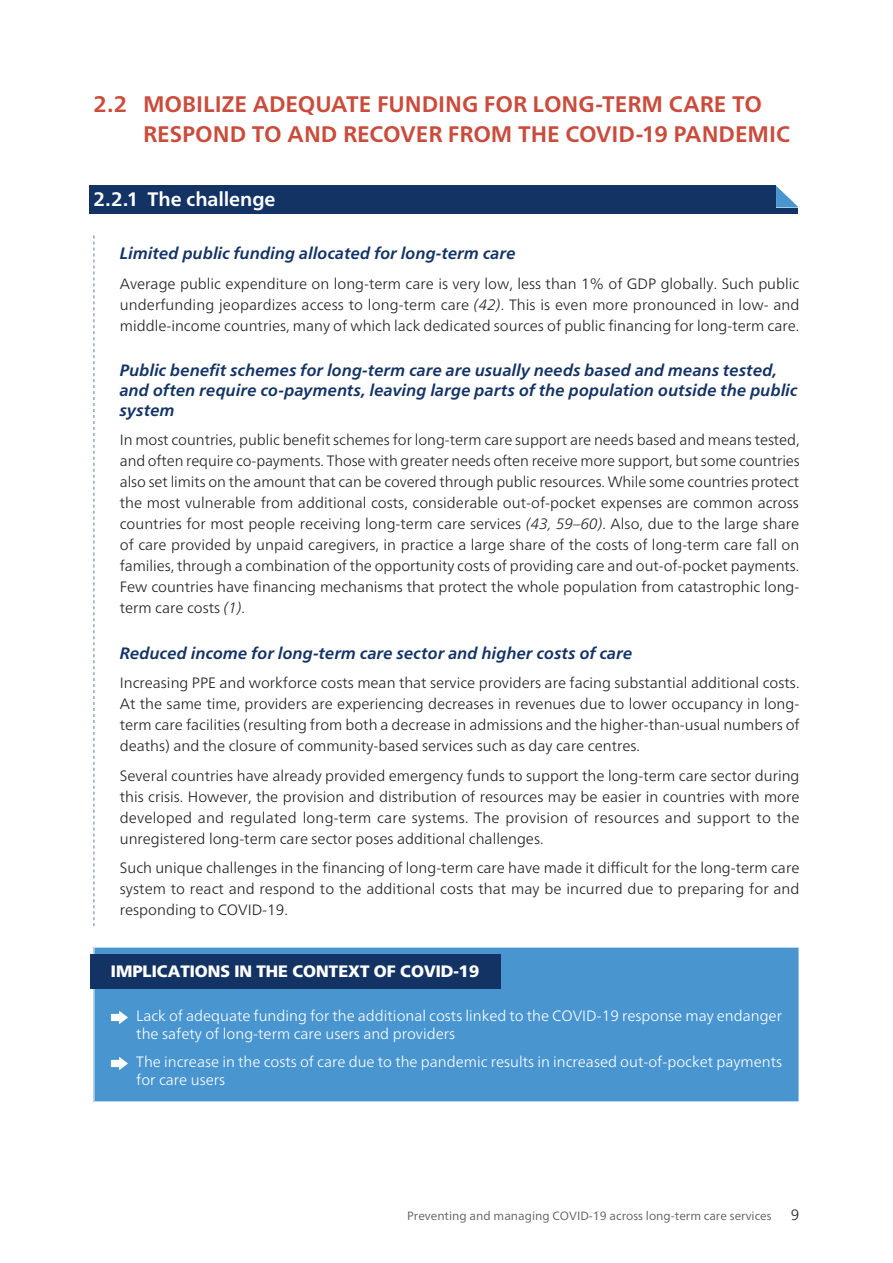
<style>
.page{position:relative;width:893px;height:1263px;background:#fff}
.page>*{position:absolute;margin:0;border:0;box-sizing:border-box;transform-origin:0 0}
.Head2_sec2_2dig{font:700 22.5px/30px "Frutiger Neue LT";color:#ca4c3c}
.Head3{font:700 19.5px "Frutiger Neue LT";letter-spacing:-.005em;color:#fff}
.Head4{font:italic 700 16.5px/19.8px "Frutiger Neue LT";letter-spacing:.005em;color:#143365}
.Implications_head{font:900 16.5px "Frutiger Neue LT";color:#fff}
.Body{font:300 15px/21px "Frutiger Neue LT";color:#231f20;text-align:justify}
.Implications_bullet{font:300 15px/18px "Frutiger Neue LT";color:#fff}
.Body-SP{font:300 15px/21px "Frutiger Neue LT";letter-spacing:.005em;color:#231f20;text-align:justify}
.t1{font:12px "Frutiger Neue LT";color:#636366}
.s1{font-style:italic}
</style>
<div class="page">
<div style="left:89px;top:186px;width:715px;height:28px;background:#143365"></div>
<div style="left:94px;top:947px;width:705px;height:155px;background:#4895d0"></div>
<hr style="left:94px;top:947px;width:705px;height:1px;background:#fff">
<hr style="left:94px;top:947px;width:1px;height:154px;background:#fff">
<hr style="left:94px;top:1101px;width:705px;height:1px;background:#fff">
<div style="left:90px;top:954px;width:410px;height:35px;background:#143365"></div>
<svg style="left:111px;top:1011px;width:17px;height:13px"></svg>
<svg style="left:111px;top:1057px;width:17px;height:13px"></svg>
<svg style="left:776px;top:186px;width:23px;height:21px"></svg>
<div style="left:799px;top:178px;width:16px;height:42px;background:#fff"></div>
<svg style="left:94px;top:236px;width:1px;height:690px"></svg>
<p class="Head2_sec2_2dig" style="left:143px;top:89px;width:648px;text-indent:-49px">2.2 MOBILIZE ADEQUATE FUNDING FOR LONG-TERM CARE TO<br>RESPOND TO AND RECOVER FROM THE COVID-19 PANDEMIC</p>
<h3 class="Head3" style="left:94px;top:187px;width:183px">2.2.1 The challenge</h3>
<h4 class="Head4" style="left:120px;top:244px;width:397px">Limited public funding allocated for long-term care</h4>
<p class="Body" style="left:120px;top:273px;width:681px">Average public expenditure on long-term care is very low, less than 1% of GDP globally. Such public underfunding jeopardizes access to long-term care <span class="s1">(42)</span>. This is even more pronounced in low- and middle-income countries, many of which lack dedicated sources of public financing for long-term care.</p>
<h4 class="Head4" style="left:120px;top:361px;width:679px">Public benefit schemes for long-term care are usually needs based and means tested, and often require co-payments, leaving large parts of the population outside the public system</h4>
<p class="Body" style="left:120px;top:429px;width:681px">In most countries, public benefit schemes for long-term care support are needs based and means tested, and often require co-payments. Those with greater needs often receive more support, but some countries also set limits on the amount that can be covered through public resources. While some countries protect the most vulnerable from additional costs, considerable out-of-pocket expenses are common across countries for most people receiving long-term care services <span class="s1">(43, 59–60)</span>. Also, due to the large share of care provided by unpaid caregivers, in practice a large share of the costs of long-term care fall on families, through a combination of the opportunity costs of providing care and out-of-pocket payments.<br>Few countries have financing mechanisms that protect the whole population from catastrophic long&shy;term care costs <span class="s1">(1)</span>.</p>
<h4 class="Head4" style="left:120px;top:643px;width:514px">Reduced income for long-term care sector and higher costs of care</h4>
<p class="Body" style="left:120px;top:672px;width:681px">Increasing PPE and workforce costs mean that service providers are facing substantial additional costs.<br>At the same time, providers are experiencing decreases in revenues due to lower occupancy in long&shy;term care facilities (resulting from both a decrease in admissions and the higher-than-usual numbers of deaths) and the closure of community-based services such as day care centres.</p>
<p class="Body" style="left:120px;top:765px;width:681px">Several countries have already provided emergency funds to support the long-term care sector during this crisis. However, the provision and distribution of resources may be easier in countries with more developed and regulated long-term care systems. The provision of resources and support to the unregistered long-term care sector poses additional challenges.</p>
<p class="Body-SP" style="left:120px;top:857px;width:681px">Such unique challenges in the financing of long-term care have made it difficult for the long-term care system to react and respond to the additional costs that may be incurred due to preparing for and responding to COVID-19.</p>
<p class="Implications_head" style="left:111px;top:962px;width:370px">IMPLICATIONS IN THE CONTEXT OF COVID-19</p>
<p class="Implications_bullet" style="left:136px;top:1006px;width:647px">Lack of adequate funding for the additional costs linked to the COVID-19 response may endanger the safety of long-term care users and providers</p>
<p class="Implications_bullet" style="left:136px;top:1052px;width:647px">The increase in the costs of care due to the pandemic results in increased out-of-pocket payments for care users</p>
<p class="t1" style="left:407px;top:1209px;width:366px">Preventing and managing COVID-19 across long-term care services</p>
<p class="Body" style="left:791px;top:1204px;width:10px">9</p>
</div>
